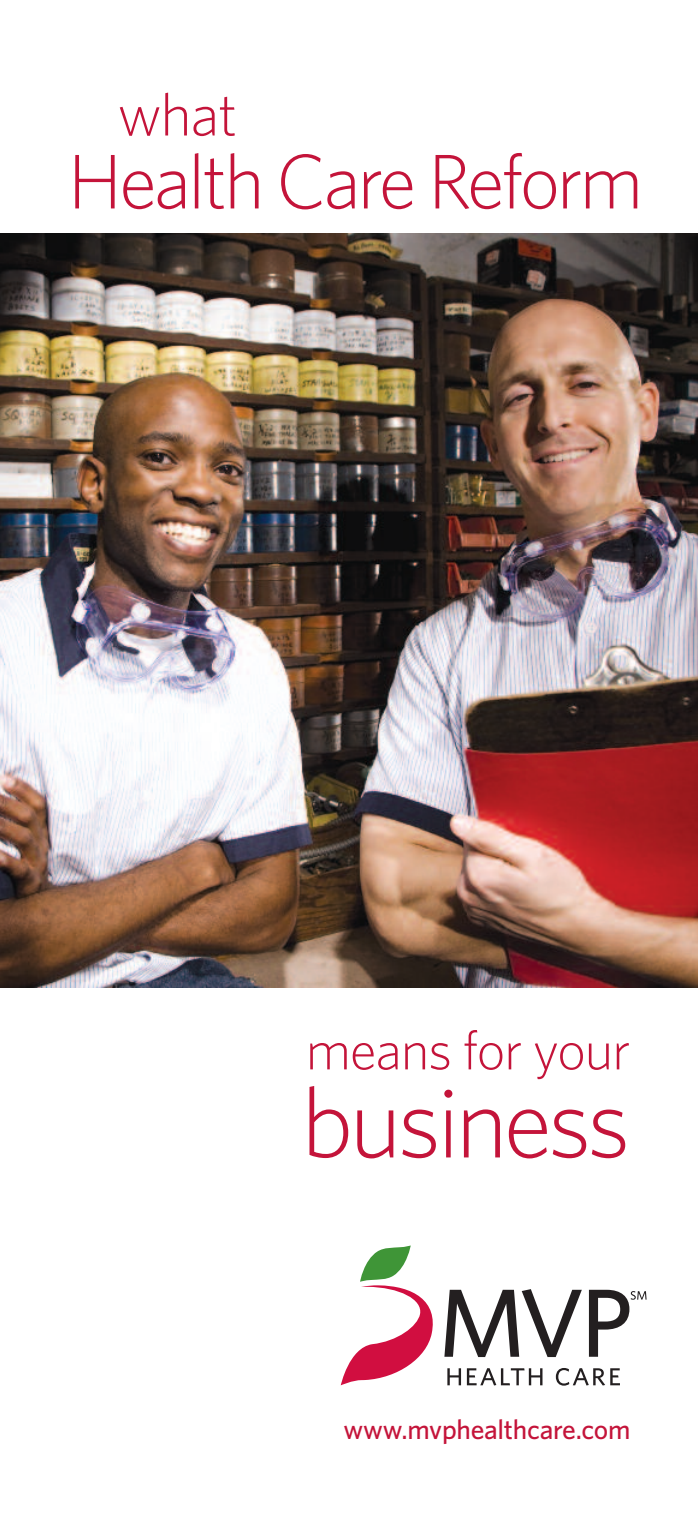
<style>
.page{position:relative;width:698px;height:1530px;background:#fff}
.page>*{position:absolute;margin:0;border:0;box-sizing:border-box;transform-origin:0 0}
.t1{font:300 100px "Whitney";letter-spacing:-.04em;color:#c4143a}
.t2{font:300 77.5px "Whitney";letter-spacing:-.04em;color:#c4143a}
.t3{font:300 60px "Whitney";color:#c4143a}
.t4{font:300 55px "Whitney";letter-spacing:-.02em;color:#c4143a}
.t5{font:500 27.5px "Whitney";letter-spacing:-.01em;color:#c4143a}
</style>
<div class="page">
<img style="left:0;top:234px;width:698px;height:754px">
<svg style="left:444px;top:1289px;width:137px;height:68px"></svg>
<svg style="left:589px;top:1290px;width:57px;height:67px"></svg>
<svg style="left:447px;top:1368px;width:14px;height:17px"></svg>
<svg style="left:467px;top:1368px;width:75px;height:18px"></svg>
<svg style="left:555px;top:1368px;width:65px;height:18px"></svg>
<svg style="left:341px;top:1245px;width:92px;height:140px"></svg>
<h3 class="t3" style="left:117px;top:80px;width:122px">what</h3>
<h2 class="t2" style="left:68px;top:136px;width:577px">Health Care Reform</h2>
<h3 class="t4" style="left:306px;top:1018px;width:326px">means for your</h3>
<h1 class="t1" style="left:301px;top:1064px;width:331px">business</h1>
<p class="t5" style="left:343px;top:1414px;width:288px">www.mvphealthcare.com</p>
</div>
